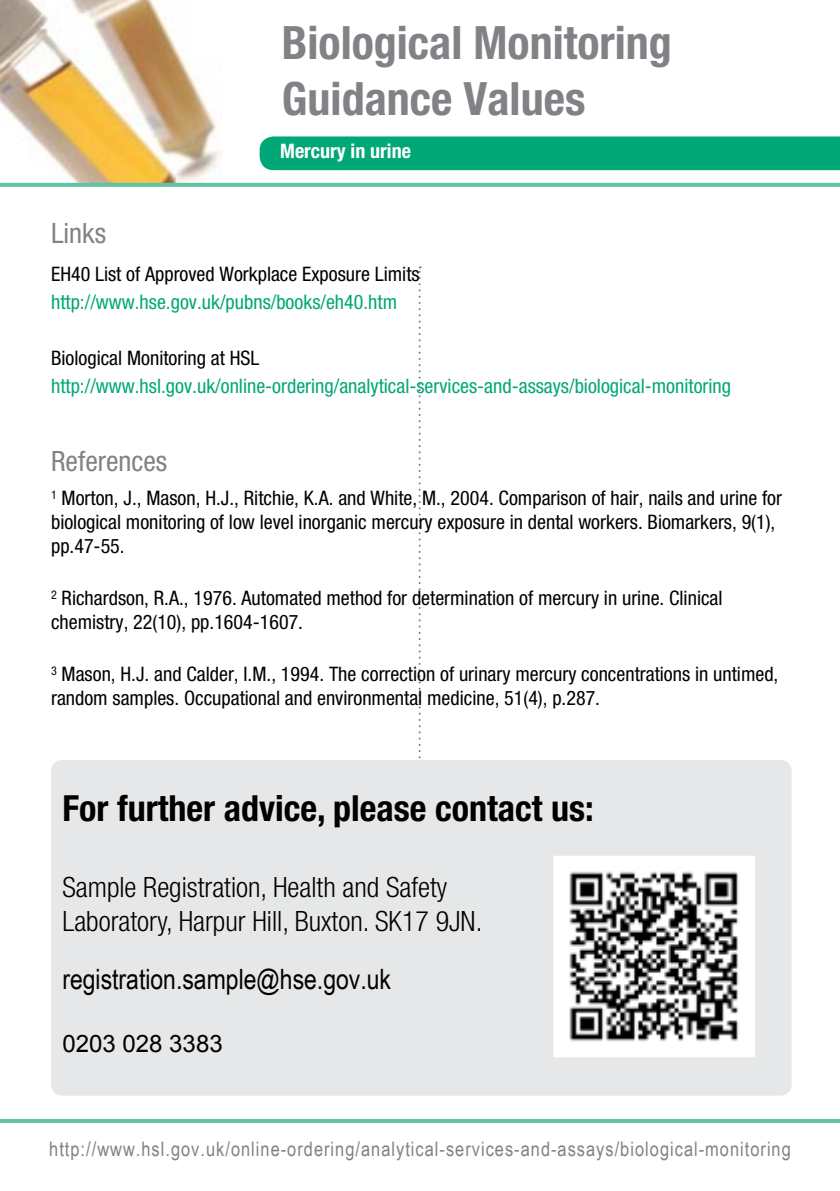
<style>
.page{position:relative;width:840px;height:1191px;background:#fff}
.page>*{position:absolute;margin:0;border:0;box-sizing:border-box;transform-origin:0 0}
.t1{font:700 condensed 46px/56px "Helvetica Neue LT Std";color:#808285}
.t2{font:700 condensed 36px "Helvetica Neue LT Std";color:#000}
.t3{font:300 condensed 28px/33.6px "Helvetica Neue LT Std";color:#000}
.t4{font:28px "Arial Narrow";color:#000}
.t5{font:condensed 28px "Helvetica Neue LT Std";color:#808285}
.t6{font:24px "Arial";color:#000}
.t7{font:condensed 20px/24px "Helvetica Neue LT Std";color:#000}
.t8{font:condensed 20px "Helvetica Neue LT Std";color:#00a777}
.t9{font:20px "Arial Narrow";letter-spacing:.05em;color:#808285}
.t10{font:700 condensed 20px "Helvetica Neue LT Std";color:#fff}
</style>
<div class="page">
<img style="left:0;top:0;width:221px;height:183px">
<svg style="left:0;top:183px;width:839px;height:4px;background:#67c5a9"></svg>
<svg style="left:418px;top:266px;width:2px;height:493px"></svg>
<div style="left:259px;top:136px;width:580px;height:34px;background:#00a777"></div>
<hr style="left:0;top:1119px;width:839px;height:4px;background:#61c3a6">
<div style="left:51px;top:760px;width:740px;height:335px;background:#e6e7e8;border-radius:11px"></div>
<img style="left:556px;top:858px;width:195px;height:196px">
<div style="left:553px;top:855px;width:201px;height:202px;border:2px solid #fff"></div>
<h1 class="t1" style="left:282px;top:14px;width:391px">Biological Monitoring<br>Guidance Values</h1>
<p class="t10" style="left:280px;top:139px;width:132px">Mercury in urine</p>
<h3 class="t5" style="left:51px;top:217px;width:56px">Links</h3>
<p class="t7" style="left:51px;top:262px;width:370px">EH40 List of Approved Workplace Exposure Limits</p>
<p class="t8" style="left:51px;top:290px;width:347px">http://www.hse.gov.uk/pubns/books/eh40.htm</p>
<p class="t7" style="left:51px;top:346px;width:210px">Biological Monitoring at HSL</p>
<p class="t8" style="left:51px;top:374px;width:681px">http://www.hsl.gov.uk/online-ordering/analytical-services-and-assays/biological-monitoring</p>
<h3 class="t5" style="left:51px;top:445px;width:118px">References</h3>
<p class="t7" style="left:51px;top:486px;width:732px"><sup>1</sup> Morton, J., Mason, H.J., Ritchie, K.A. and White, M., 2004. Comparison of hair, nails and urine for biological monitoring of low level inorganic mercury exposure in dental workers. Biomarkers, 9(1), pp.47-55.</p>
<p class="t7" style="left:51px;top:586px;width:672px"><sup>2</sup> Richardson, R.A., 1976. Automated method for determination of mercury in urine. Clinical chemistry, 22(10), pp.1604-1607.</p>
<p class="t7" style="left:51px;top:662px;width:728px"><sup>3</sup> Mason, H.J. and Calder, I.M., 1994. The correction of urinary mercury concentrations in untimed, random samples. Occupational and environmental medicine, 51(4), p.287.</p>
<h2 class="t2" style="left:62px;top:786px;width:532px">For further advice, please contact us:</h2>
<h3 class="t3" style="left:62px;top:870px;width:421px">Sample Registration, Health and Safety<br>Laboratory, Harpur Hill, Buxton. SK17 9JN.</h3>
<h3 class="t4" style="left:62px;top:962px;width:330px">registration.sample@hse.gov.uk</h3>
<p class="t6" style="left:62px;top:1030px;width:162px">0203 028 3383</p>
<p class="t9" style="left:49px;top:1134px;width:742px">http://www.hsl.gov.uk/online-ordering/analytical-services-and-assays/biological-monitoring</p>
</div>
